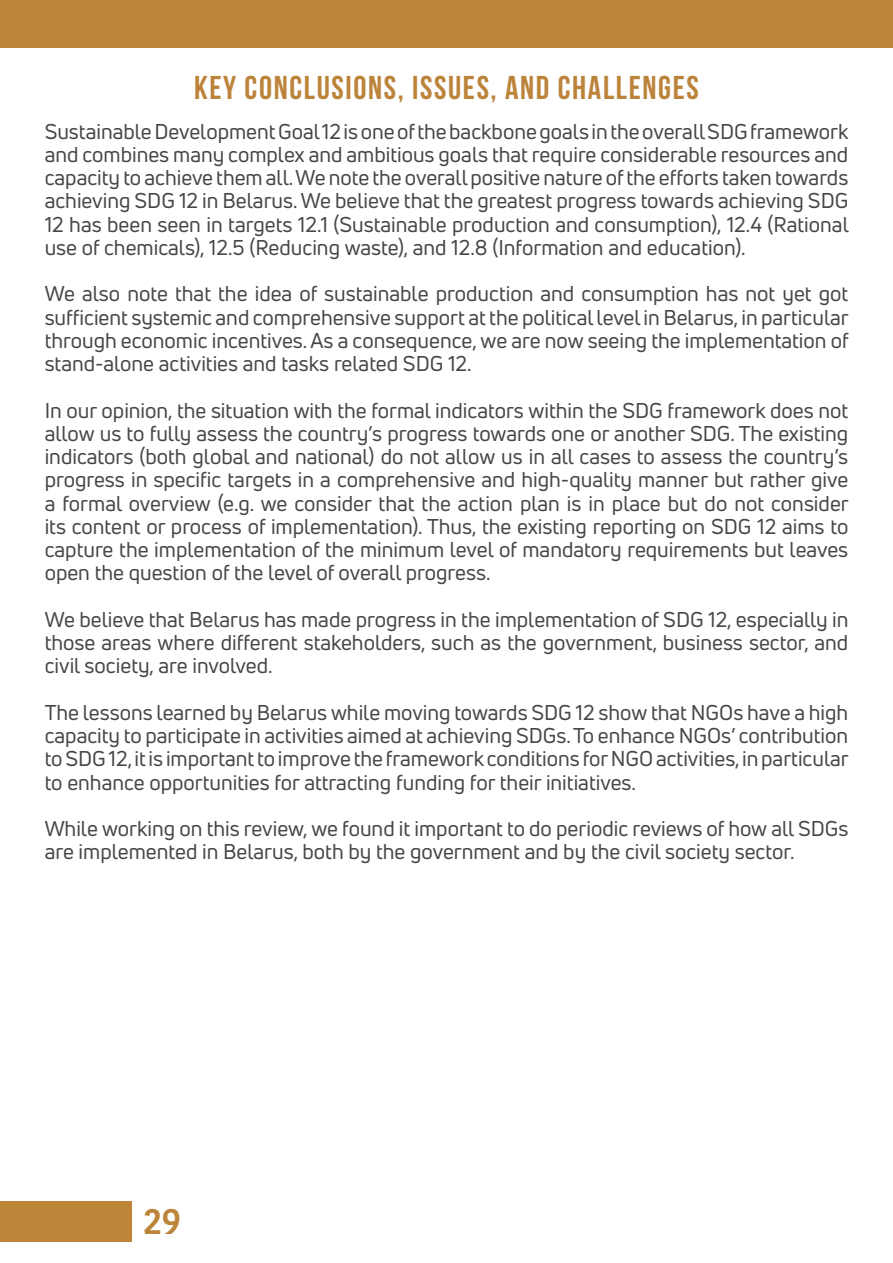
<style>
.page{position:relative;width:893px;height:1263px;background:#fff}
.page>*{position:absolute;margin:0;border:0;box-sizing:border-box;transform-origin:0 0}
.t1{font:600 36px "Kohinoor Devanagari";color:#bc843a}
.t2{font:700 33px "Bebas Neue";letter-spacing:.05em;color:#bc843b}
.t3{font:21px/23.2px "Uni Neue";color:#474746;text-align:justify}
</style>
<div class="page">
<div style="left:0;top:1201px;width:132px;height:41px;background:#bc8538"></div>
<div style="left:0;top:0;width:893px;height:48px;background:#bc8538"></div>
<h2 class="t2" style="left:194px;top:69px;width:506px">KEY CONCLUSIONS, ISSUES, AND CHALLENGES</h2>
<p class="t3" style="left:45px;top:119px;width:806px">Sustainable Development Goal 12 is one of the backbone goals in the overall SDG framework and combines many complex and ambitious goals that require considerable resources and capacity to achieve them all. We note the overall positive nature of the efforts taken towards achieving SDG 12 in Belarus. We believe that the greatest progress towards achieving SDG 12 has been seen in targets 12.1 (Sustainable production and consumption), 12.4 (Rational use of chemicals), 12.5 (Reducing waste), and 12.8 (Information and education).</p>
<p class="t3" style="left:45px;top:282px;width:806px">We also note that the idea of sustainable production and consumption has not yet got sufficient systemic and comprehensive support at the political level in Belarus, in particular through economic incentives. As a consequence, we are now seeing the implementation of stand-alone activities and tasks related SDG 12.</p>
<p class="t3" style="left:45px;top:398px;width:806px">In our opinion, the situation with the formal indicators within the SDG framework does not allow us to fully assess the country’s progress towards one or another SDG. The existing indicators (both global and national) do not allow us in all cases to assess the country’s progress in specific targets in a comprehensive and high-quality manner but rather give a formal overview (e.g. we consider that the action plan is in place but do not consider its content or process of implementation). Thus, the existing reporting on SDG 12 aims to capture the implementation of the minimum level of mandatory requirements but leaves open the question of the level of overall progress.</p>
<p class="t3" style="left:45px;top:607px;width:805px">We believe that Belarus has made progress in the implementation of SDG 12, especially in those areas where different stakeholders, such as the government, business sector, and civil society, are involved.</p>
<p class="t3" style="left:45px;top:700px;width:806px">The lessons learned by Belarus while moving towards SDG 12 show that NGOs have a high capacity to participate in activities aimed at achieving SDGs. To enhance NGOs’ contribution to SDG 12, it is important to improve the framework conditions for NGO activities, in particular to enhance opportunities for attracting funding for their initiatives.</p>
<p class="t3" style="left:45px;top:817px;width:805px">While working on this review, we found it important to do periodic reviews of how all SDGs are implemented in Belarus, both by the government and by the civil society sector.</p>
<h1 class="t1" style="left:143px;top:1200px;width:40px">29</h1>
</div>
